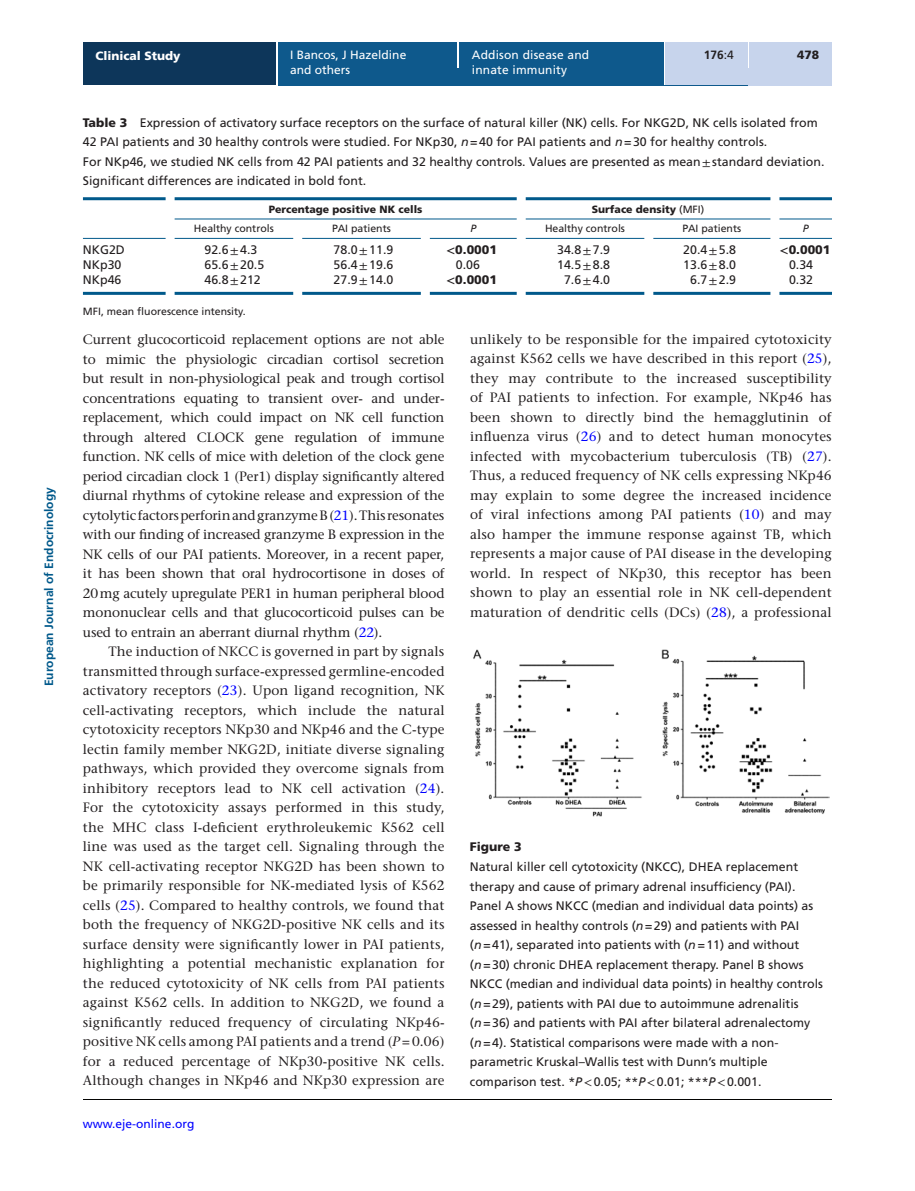
<style>
.page{position:relative;width:915px;height:1191px;background:#fff}
.page>*{position:absolute;margin:0;border:0;box-sizing:border-box;transform-origin:0 0}
.t1{font:500 13.5px/19.5px "Stone Serif Std";letter-spacing:.01em;color:#231f20;text-align:justify}
.t2{font:12.3px/19.5px "Frutiger LT Std";color:#231f20}
.t3{font:900 12.3px "Frutiger LT Std";color:#231f20}
.t4{font:12px/14.7px "Frutiger LT Std";letter-spacing:.015em;color:#fff}
.t5{font:700 12px "Frutiger LT Std";color:#00598b}
.t6{font:12px "Frutiger LT Std";color:#00f}
.t7{font:900 12px "Frutiger LT Std";color:#fff}
.t8{font:700 12px "Frutiger LT Std";color:#231f20}
.t9{font:900 12px "Frutiger LT Std";color:#231f20}
.t10{font:10.5px "Frutiger LT Std";color:#231f20}
.t11{font:900 10.5px "Frutiger LT Std";color:#231f20}
.t12{font:italic 10.5px "Frutiger LT Std";color:#231f20}
.s1{font-weight:400}
.s2{font-weight:900}
.s3{font-style:italic}
.s4{font-family:"STIX General"}
.s5{font-family:"STIX General";font-weight:700}
.s6{color:#00f}
</style>
<div class="page">
<div style="left:83px;top:43px;width:193px;height:42px;background:#0d365a"></div>
<div style="left:278px;top:51px;width:553px;height:34px;background:#0e598c"></div>
<div style="left:278px;top:43px;width:179px;height:8px;background:#0e598c"></div>
<hr style="left:457px;top:43px;width:2px;height:25px;background:#fff">
<div style="left:459px;top:43px;width:204px;height:42px;background:#0e598c"></div>
<hr style="left:663px;top:43px;width:2px;height:42px;background:#fff">
<div style="left:665px;top:43px;width:82px;height:42px;background:#c7d4ec"></div>
<div style="left:747px;top:68px;width:84px;height:17px;background:#c7d4ec"></div>
<hr style="left:747px;top:43px;width:2px;height:25px;background:#fff">
<div style="left:749px;top:43px;width:82px;height:25px;background:#c7d4ec"></div>
<hr style="left:83px;top:1099px;width:748px;height:1px;background:#040503">
<hr style="left:83px;top:197px;width:82px;height:3px;background:#00598b">
<hr style="left:174px;top:197px;width:342px;height:3px;background:#00598b">
<hr style="left:174px;top:219px;width:342px;height:1px;background:#00598b">
<hr style="left:525px;top:197px;width:245px;height:3px;background:#00598b">
<hr style="left:525px;top:219px;width:245px;height:1px;background:#00598b">
<hr style="left:779px;top:197px;width:52px;height:3px;background:#00598b">
<hr style="left:779px;top:219px;width:52px;height:1px;background:#00598b">
<hr style="left:83px;top:238px;width:82px;height:1px;background:#00598b">
<hr style="left:174px;top:238px;width:119px;height:1px;background:#00598b">
<hr style="left:302px;top:238px;width:118px;height:1px;background:#00598b">
<hr style="left:429px;top:238px;width:87px;height:1px;background:#00598b">
<hr style="left:525px;top:238px;width:119px;height:1px;background:#00598b">
<hr style="left:653px;top:238px;width:117px;height:1px;background:#00598b">
<hr style="left:779px;top:238px;width:52px;height:1px;background:#00598b">
<hr style="left:83px;top:292px;width:82px;height:3px;background:#00598b">
<hr style="left:174px;top:292px;width:119px;height:3px;background:#00598b">
<hr style="left:302px;top:292px;width:118px;height:3px;background:#00598b">
<hr style="left:429px;top:292px;width:87px;height:3px;background:#00598b">
<hr style="left:525px;top:292px;width:119px;height:3px;background:#00598b">
<hr style="left:653px;top:292px;width:117px;height:3px;background:#00598b">
<hr style="left:779px;top:292px;width:52px;height:3px;background:#00598b">
<img style="left:473px;top:649px;width:356px;height:167px">
<p class="t5" style="left:42px;top:686px;width:200px;rotate:-90deg">European Journal of Endocrinology</p>
<p class="t7" style="left:95px;top:48px;width:87px">Clinical Study</p>
<p class="t4" style="left:290px;top:48px;width:118px">I Bancos, J Hazeldine</p>
<p class="t8" style="left:703px;top:48px;width:32px">176<span class="s1">:4</span></p>
<p class="t9" style="left:797px;top:48px;width:24px">478</p>
<p class="t4" style="left:290px;top:62px;width:62px">and others</p>
<p class="t4" style="left:471px;top:48px;width:119px">Addison disease and innate immunity</p>
<p class="t2" style="left:83px;top:113px;width:742px"><span class="s2">Table 3</span> Expression of activatory surface receptors on the surface of natural killer (NK) cells. For NKG2D, NK cells isolated from 42 PAI patients and 30 healthy controls were studied. For NKp30, <span class="s3">n</span>=40 for PAI patients and <span class="s3">n</span>=30 for healthy controls.<br>For NKp46, we studied NK cells from 42 PAI patients and 32 healthy controls. Values are presented as mean<span class="s4">±</span>standard deviation.<br>Significant differences are indicated in bold font.</p>
<p class="t11" style="left:269px;top:203px;width:155px">Percentage positive NK cells</p>
<p class="t11" style="left:591px;top:203px;width:114px">Surface density <span class="s1">(MFI)</span></p>
<p class="t10" style="left:194px;top:223px;width:81px">Healthy controls</p>
<p class="t10" style="left:332px;top:223px;width:60px">PAI patients</p>
<p class="t12" style="left:470px;top:223px;width:7px">P</p>
<p class="t10" style="left:545px;top:223px;width:81px">Healthy controls</p>
<p class="t10" style="left:682px;top:223px;width:60px">PAI patients</p>
<p class="t12" style="left:802px;top:223px;width:7px">P</p>
<p class="t2" style="left:83px;top:240px;width:43px">NKG2D</p>
<p class="t2" style="left:204px;top:240px;width:54px">92.6<span class="s4">±</span>4.3</p>
<p class="t2" style="left:333px;top:240px;width:61px">78.0<span class="s4">±</span>11.9</p>
<p class="t3" style="left:446px;top:242px;width:52px"><span class="s5">&lt;</span>0.0001</p>
<p class="t2" style="left:557px;top:240px;width:54px">34.8<span class="s4">±</span>7.9</p>
<p class="t2" style="left:683px;top:240px;width:54px">20.4<span class="s4">±</span>5.8</p>
<p class="t3" style="left:779px;top:242px;width:52px"><span class="s5">&lt;</span>0.0001</p>
<p class="t2" style="left:83px;top:255px;width:40px">NKp30</p>
<p class="t2" style="left:204px;top:255px;width:61px">65.6<span class="s4">±</span>20.5</p>
<p class="t2" style="left:333px;top:255px;width:61px">56.4<span class="s4">±</span>19.6</p>
<p class="t2" style="left:456px;top:255px;width:26px">0.06</p>
<p class="t2" style="left:557px;top:255px;width:54px">14.5<span class="s4">±</span>8.8</p>
<p class="t2" style="left:683px;top:255px;width:54px">13.6<span class="s4">±</span>8.0</p>
<p class="t2" style="left:788px;top:255px;width:26px">0.34</p>
<p class="t2" style="left:83px;top:270px;width:40px">NKp46</p>
<p class="t2" style="left:204px;top:270px;width:58px">46.8<span class="s4">±</span>212</p>
<p class="t2" style="left:333px;top:270px;width:61px">27.9<span class="s4">±</span>14.0</p>
<p class="t3" style="left:446px;top:273px;width:52px"><span class="s5">&lt;</span>0.0001</p>
<p class="t2" style="left:564px;top:270px;width:47px">7.6<span class="s4">±</span>4.0</p>
<p class="t2" style="left:690px;top:270px;width:47px">6.7<span class="s4">±</span>2.9</p>
<p class="t2" style="left:788px;top:270px;width:26px">0.32</p>
<p class="t10" style="left:83px;top:305px;width:164px">MFI, mean fluorescence intensity.</p>
<p class="t1" style="left:83px;top:330px;width:363px">Current glucocorticoid replacement options are not able to mimic the physiologic circadian cortisol secretion but result in non-physiological peak and trough cortisol concentrations equating to transient over- and under&shy;replacement, which could impact on NK cell function through altered CLOCK gene regulation of immune function. NK cells of mice with deletion of the clock gene period circadian clock 1 (Per1) display significantly altered diurnal rhythms of cytokine release and expression of the cytolytic factors perforin and granzyme B (<span class="s6">21</span>). This resonates with our finding of increased granzyme B expression in the NK cells of our PAI patients. Moreover, in a recent paper, it has been shown that oral hydrocortisone in doses of 20mg acutely upregulate PER1 in human peripheral blood mononuclear cells and that glucocorticoid pulses can be used to entrain an aberrant diurnal rhythm (<span class="s6">22</span>).</p>
<p class="t1" style="left:83px;top:642px;width:363px;text-indent:26px">The induction of NKCC is governed in part by signals transmitted through surface-expressed germline-encoded activatory receptors (<span class="s6">23</span>). Upon ligand recognition, NK cell-activating receptors, which include the natural cytotoxicity receptors NKp30 and NKp46 and the C-type lectin family member NKG2D, initiate diverse signaling pathways, which provided they overcome signals from inhibitory receptors lead to NK cell activation (<span class="s6">24</span>).<br>For the cytotoxicity assays performed in this study, the MHC class I-deficient erythroleukemic K562 cell line was used as the target cell. Signaling through the NK cell-activating receptor NKG2D has been shown to be primarily responsible for NK-mediated lysis of K562 cells (<span class="s6">25</span>). Compared to healthy controls, we found that both the frequency of NKG2D-positive NK cells and its surface density were significantly lower in PAI patients, highlighting a potential mechanistic explanation for the reduced cytotoxicity of NK cells from PAI patients against K562 cells. In addition to NKG2D, we found a significantly reduced frequency of circulating NKp46- positive NK cells among PAI patients and a trend (<span class="s3">P</span> = 0.06) for a reduced percentage of NKp30-positive NK cells.<br>Although changes in NKp46 and NKp30 expression are</p>
<p class="t6" style="left:83px;top:1117px;width:113px">www.eje-online.org</p>
<p class="t1" style="left:470px;top:329px;width:363px">unlikely to be responsible for the impaired cytotoxicity against K562 cells we have described in this report (<span class="s6">25</span>), they may contribute to the increased susceptibility of PAI patients to infection. For example, NKp46 has been shown to directly bind the hemagglutinin of influenza virus (<span class="s6">26</span>) and to detect human monocytes infected with mycobacterium tuberculosis (TB) (<span class="s6">27</span>).<br>Thus, a reduced frequency of NK cells expressing NKp46 may explain to some degree the increased incidence of viral infections among PAI patients (<span class="s6">10</span>) and may also hamper the immune response against TB, which represents a major cause of PAI disease in the developing world. In respect of NKp30, this receptor has been shown to play an essential role in NK cell-dependent maturation of dendritic cells (DCs) (<span class="s6">28</span>), a professional</p>
<p class="t3" style="left:470px;top:839px;width:53px">Figure 3</p>
<p class="t2" style="left:470px;top:857px;width:354px">Natural killer cell cytotoxicity (NKCC), DHEA replacement therapy and cause of primary adrenal insufficiency (PAI).<br>Panel A shows NKCC (median and individual data points) as assessed in healthy controls (<span class="s3">n=</span>29) and patients with PAI (<span class="s3">n=</span>41), separated into patients with (<span class="s3">n=</span>11) and without (<span class="s3">n=</span>30) chronic DHEA replacement therapy. Panel B shows NKCC (median and individual data points) in healthy controls (<span class="s3">n=</span>29), patients with PAI due to autoimmune adrenalitis (<span class="s3">n=</span>36) and patients with PAI after bilateral adrenalectomy (<span class="s3">n=</span>4). Statistical comparisons were made with a non&shy;parametric Kruskal–Wallis test with Dunn’s multiple comparison test. *<span class="s3">P</span><span class="s4">&lt;</span>0.05; **<span class="s3">P</span><span class="s4">&lt;</span>0.01; ***<span class="s3">P</span><span class="s4">&lt;</span>0.001.</p>
</div>
